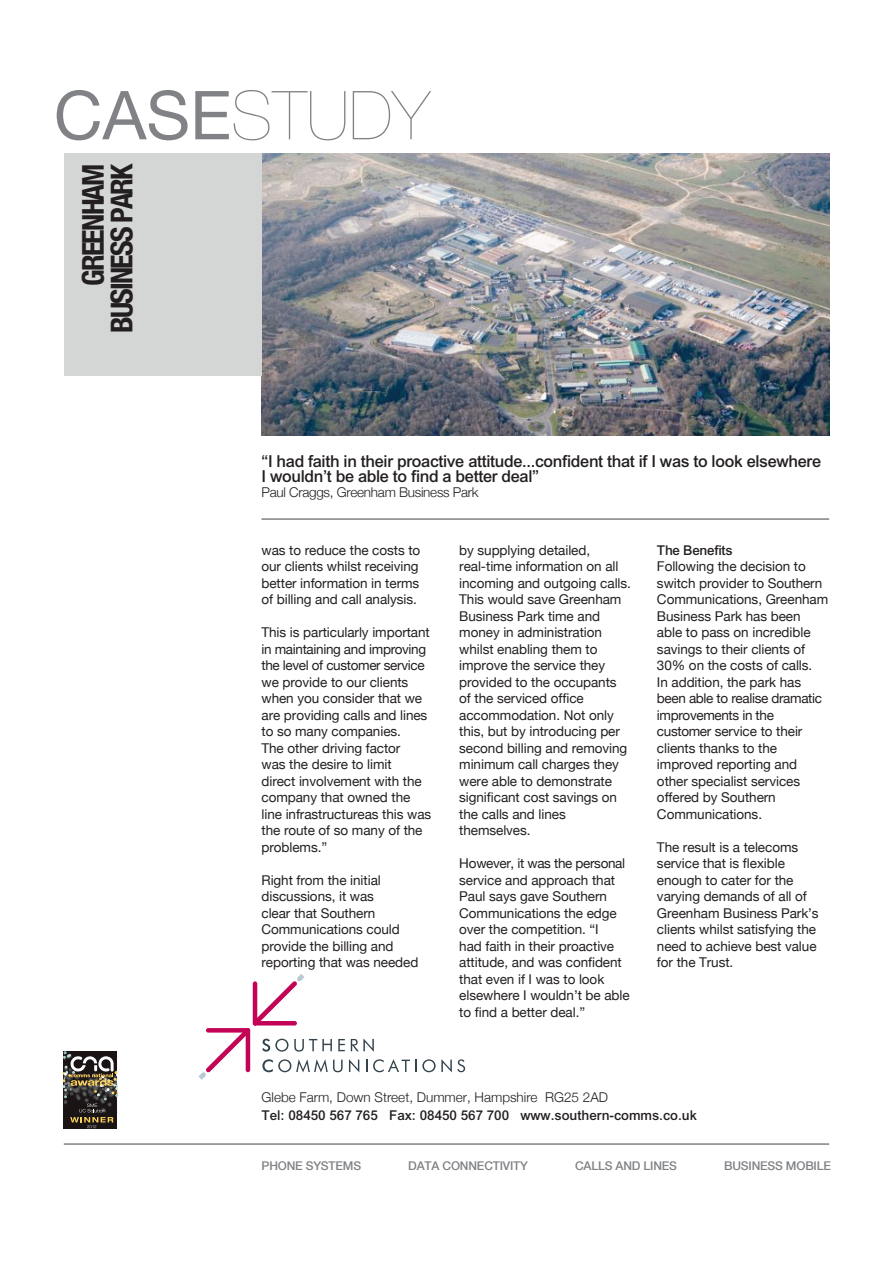
<style>
.page{position:relative;width:893px;height:1263px;background:#fff}
.page>*{position:absolute;margin:0;border:0;box-sizing:border-box;transform-origin:0 0}
.t1{font:200 67.5px "Helvetica Neue";color:#808285}
.t2{font:700 condensed 30px "Helvetica Neue";letter-spacing:-.06em;color:#231f20}
.t3{font:500 16.5px/15px "Arial";letter-spacing:-.02em;color:#231f20}
.t4{font:13.5px/16.5px "Helvetica Neue";letter-spacing:-.005em;color:#231f20}
.t5{font:500 13.5px "Arial";color:#231f20}
.t6{font:300 13.5px "Helvetica Neue";color:#231f20}
.t7{font:300 13.5px "Helvetica Neue";letter-spacing:-.02em;color:#231f20}
.t8{font:500 13.5px "Arial";letter-spacing:-.02em;color:#231f20}
.t9{font:500 12px "Helvetica Neue";letter-spacing:-.015em;color:#808285}
.s1{font-weight:400}
</style>
<div class="page">
<img style="left:261px;top:153px;width:568px;height:282px">
<hr style="left:261px;top:518px;width:568px;height:2px;background:#808285">
<hr style="left:64px;top:1143px;width:765px;height:2px;background:#808285">
<div style="left:64px;top:153px;width:197px;height:223px;background:#d3d6d4"></div>
<svg style="left:198px;top:974px;width:267px;height:106px"></svg>
<svg style="left:64px;top:1052px;width:54px;height:76px;background:#514a40"></svg>
<p class="t1" style="left:54px;top:63px;width:377px"><span class="s1">CASE</span>STUDY</p>
<p class="t2" style="left:68px;top:286px;width:124px;rotate:-90deg">GREENHAM</p>
<p class="t2" style="left:97px;top:333px;width:172px;rotate:-90deg">BUSINESS PARK</p>
<p class="t3" style="left:261px;top:453px;width:561px">“I had faith in their proactive attitude...confident that if I was to look elsewhere<br>I wouldn’t be able to find a better deal”</p>
<p class="t7" style="left:261px;top:481px;width:219px">Paul Craggs, Greenham Business Park</p>
<p class="t4" style="left:261px;top:542px;width:160px">was to reduce the costs to our clients whilst receiving better information in terms of billing and call analysis.</p>
<p class="t4" style="left:261px;top:625px;width:170px">This is particularly important in maintaining and improving the level of customer service we provide to our clients when you consider that we are providing calls and lines to so many companies.</p>
<p class="t4" style="left:261px;top:740px;width:140px">The other driving factor</p>
<p class="t4" style="left:261px;top:757px;width:132px">was the desire to limit</p>
<p class="t4" style="left:261px;top:773px;width:162px">direct involvement with the</p>
<p class="t4" style="left:261px;top:790px;width:171px">company that owned the line infrastructureas this was the route of so many of the problems.”</p>
<p class="t4" style="left:261px;top:872px;width:121px">Right from the initial</p>
<p class="t4" style="left:261px;top:889px;width:114px">discussions, it was</p>
<p class="t4" style="left:261px;top:905px;width:115px">clear that Southern</p>
<p class="t4" style="left:261px;top:922px;width:140px">Communications could</p>
<p class="t4" style="left:261px;top:938px;width:134px">provide the billing and</p>
<p class="t4" style="left:261px;top:955px;width:158px">reporting that was needed</p>
<p class="t4" style="left:459px;top:542px;width:132px">by supplying detailed,</p>
<p class="t4" style="left:459px;top:559px;width:173px">real-time information on all incoming and outgoing calls.<br>This would save Greenham<br>Business Park time and money in administration whilst enabling them to improve the service they provided to the occupants of the serviced office</p>
<p class="t4" style="left:459px;top:707px;width:170px">accommodation. Not only this, but by introducing per second billing and removing minimum call charges they were able to demonstrate significant cost savings on the calls and lines</p>
<p class="t4" style="left:459px;top:823px;width:73px">themselves.</p>
<p class="t4" style="left:459px;top:856px;width:172px">However, it was the personal service and approach that<br>Paul says gave Southern<br>Communications the edge over the competition. “I<br>had faith in their proactive attitude, and was confident that even if I was to look elsewhere I wouldn’t be able to find a better deal.”</p>
<p class="t8" style="left:657px;top:542px;width:77px">The Benefits</p>
<p class="t4" style="left:657px;top:559px;width:167px">Following the decision to switch provider to Southern</p>
<p class="t4" style="left:657px;top:592px;width:173px">Communications, Greenham<br>Business Park has been able to pass on incredible savings to their clients of<br>30% on the costs of calls.<br>In addition, the park has been able to realise dramatic improvements in the</p>
<p class="t4" style="left:657px;top:724px;width:147px">customer service to their</p>
<p class="t4" style="left:657px;top:740px;width:122px">clients thanks to the</p>
<p class="t4" style="left:657px;top:757px;width:145px">improved reporting and other specialist services</p>
<p class="t4" style="left:657px;top:790px;width:120px">offered by Southern</p>
<p class="t4" style="left:657px;top:806px;width:107px">Communications.</p>
<p class="t4" style="left:657px;top:839px;width:143px">The result is a telecoms</p>
<p class="t4" style="left:657px;top:856px;width:163px">service that is flexible enough to cater for the varying demands of all of<br>Greenham Business Park’s clients whilst satisfying the need to achieve best value for the Trust.</p>
<p class="t6" style="left:261px;top:1086px;width:348px">Glebe Farm, Down Street, Dummer, Hampshire RG25 2AD</p>
<p class="t5" style="left:261px;top:1107px;width:437px">Tel: 08450 567 765 Fax: 08450 567 700 www.southern-comms.co.uk</p>
<p class="t9" style="left:261px;top:1156px;width:101px">PHONE SYSTEMS</p>
<p class="t9" style="left:408px;top:1156px;width:121px">DATA CONNECTIVITY</p>
<p class="t9" style="left:575px;top:1156px;width:103px">CALLS AND LINES</p>
<p class="t9" style="left:724px;top:1156px;width:108px">BUSINESS MOBILE</p>
</div>
